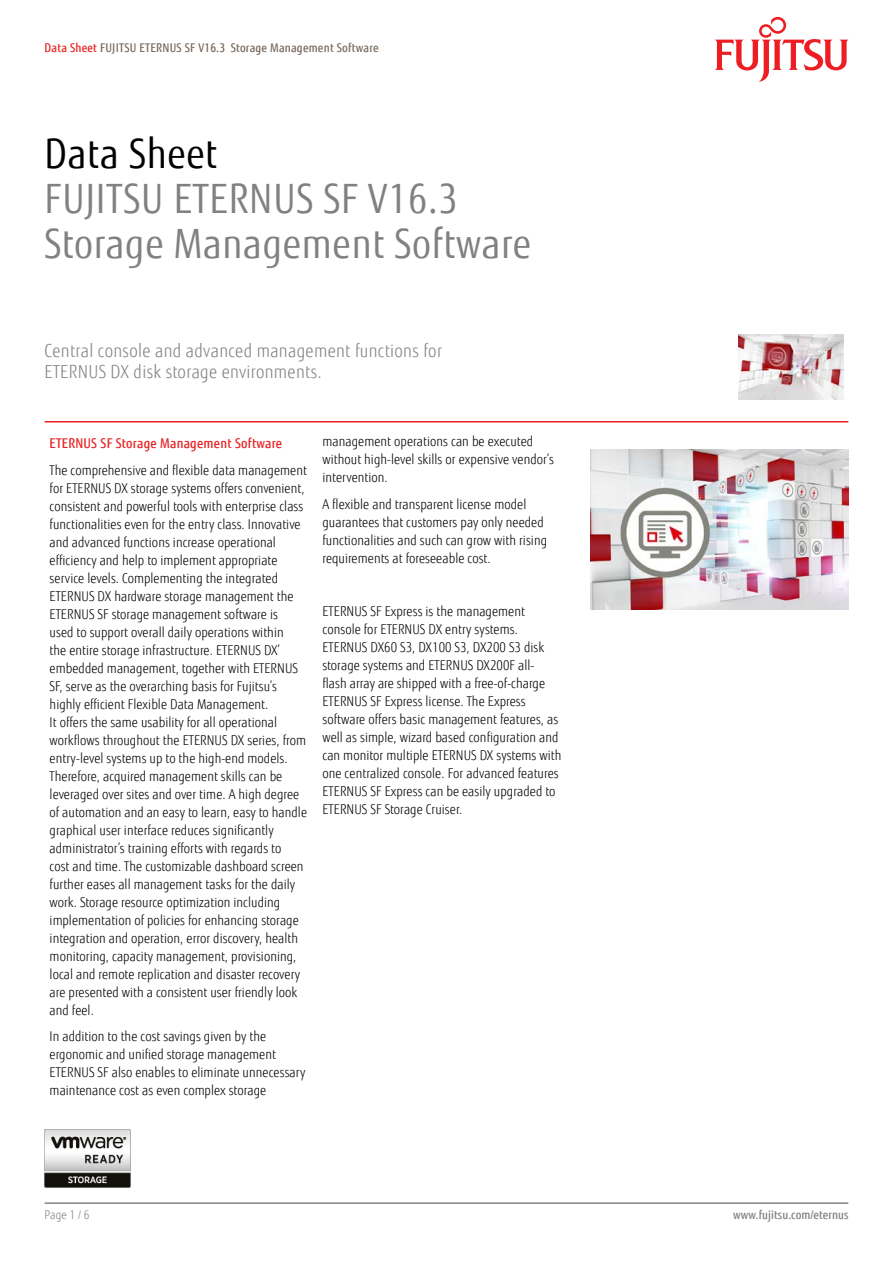
<style>
.page{position:relative;width:893px;height:1263px;background:#fff}
.page>*{position:absolute;margin:0;border:0;box-sizing:border-box;transform-origin:0 0}
.t1{font:40.5px/45px "Fujitsu Sans";letter-spacing:.02em;color:#818280;scale:.9 1}
.t2{font:40.5px "Fujitsu Sans";letter-spacing:.02em;color:#000;scale:.9 1}
.t3{font:300 18px/21px "Fujitsu Sans";letter-spacing:.02em;color:#818280;scale:.9 1}
.t4{font:300 13.5px/18px "Fujitsu Sans";letter-spacing:.005em;color:#000;scale:.9 1}
.t5{font:500 13.5px "Fujitsu Sans";letter-spacing:.02em;color:#e82425;scale:.9 1}
.t6{font:500 12px "Fujitsu Sans";letter-spacing:.02em;color:#79695e;scale:.9 1}
.t7{font:500 12px "Fujitsu Sans";letter-spacing:.005em;color:#818280;scale:.9 1}
.t8{font:300 12px "Fujitsu Sans";color:#818280;scale:.9 1}
.s1{color:#e92425}
</style>
<div class="page">
<hr style="left:45px;top:1202px;width:803px;height:2px;background:#818280">
<hr style="left:45px;top:421px;width:803px;height:1px;background:#ed1d24">
<img style="left:45px;top:1130px;width:86px;height:57px">
<img style="left:590px;top:449px;width:258px;height:160px">
<svg style="left:715px;top:17px;width:133px;height:65px"></svg>
<img style="left:739px;top:334px;width:104px;height:65px">
<p class="t6" style="left:45px;top:40px;width:373px"><span class="s1">Data Sheet</span> FUJITSU ETERNUS SF V16.3 Storage Management Software</p>
<h1 class="t2" style="left:45px;top:130px;width:193px">Data Sheet</h1>
<h1 class="t1" style="left:45px;top:177px;width:542px">FUJITSU ETERNUS SF V16.3<br>Storage Management Software</h1>
<h2 class="t3" style="left:45px;top:340px;width:443px">Central console and advanced management functions for<br>ETERNUS DX disk storage environments.</h2>
<p class="t5" style="left:50px;top:435px;width:260px">ETERNUS SF Storage Management Software</p>
<p class="t4" style="left:50px;top:461px;width:288px">The comprehensive and flexible data management for ETERNUS DX storage systems offers convenient, consistent and powerful tools with enterprise class functionalities even for the entry class. Innovative and advanced functions increase operational efficiency and help to implement appropriate service levels. Complementing the integrated ETERNUS DX hardware storage management the ETERNUS SF storage management software is<br>used to support overall daily operations within<br>the entire storage infrastructure. ETERNUS DX’ embedded management, together with ETERNUS SF, serve as the overarching basis for Fujitsu’s highly efficient Flexible Data Management.<br>It offers the same usability for all operational workflows throughout the ETERNUS DX series, from entry-level systems up to the high-end models.<br>Therefore, acquired management skills can be leveraged over sites and over time. A high degree of automation and an easy to learn, easy to handle graphical user interface reduces significantly administrator’s training efforts with regards to<br>cost and time. The customizable dashboard screen further eases all management tasks for the daily work. Storage resource optimization including implementation of policies for enhancing storage integration and operation, error discovery, health monitoring, capacity management, provisioning, local and remote replication and disaster recovery are presented with a consistent user friendly look and feel.</p>
<p class="t4" style="left:50px;top:1027px;width:286px">In addition to the cost savings given by the ergonomic and unified storage management ETERNUS SF also enables to eliminate unnecessary maintenance cost as even complex storage</p>
<p class="t4" style="left:322px;top:433px;width:259px">management operations can be executed without high-level skills or expensive vendor’s intervention.</p>
<p class="t4" style="left:322px;top:495px;width:251px">A flexible and transparent license model guarantees that customers pay only needed functionalities and such can grow with rising requirements at foreseeable cost.</p>
<p class="t4" style="left:322px;top:602px;width:267px">ETERNUS SF Express is the management console for ETERNUS DX entry systems.<br>ETERNUS DX60 S3, DX100 S3, DX200 S3 disk storage systems and ETERNUS DX200F all&shy;flash array are shipped with a free-of-charge ETERNUS SF Express license. The Express software offers basic management features, as well as simple, wizard based configuration and can monitor multiple ETERNUS DX systems with one centralized console. For advanced features ETERNUS SF Express can be easily upgraded to ETERNUS SF Storage Cruiser.</p>
<p class="t8" style="left:45px;top:1208px;width:51px">Page 1 / 6</p>
<p class="t7" style="left:733px;top:1208px;width:129px">www.fujitsu.com/eternus</p>
</div>
